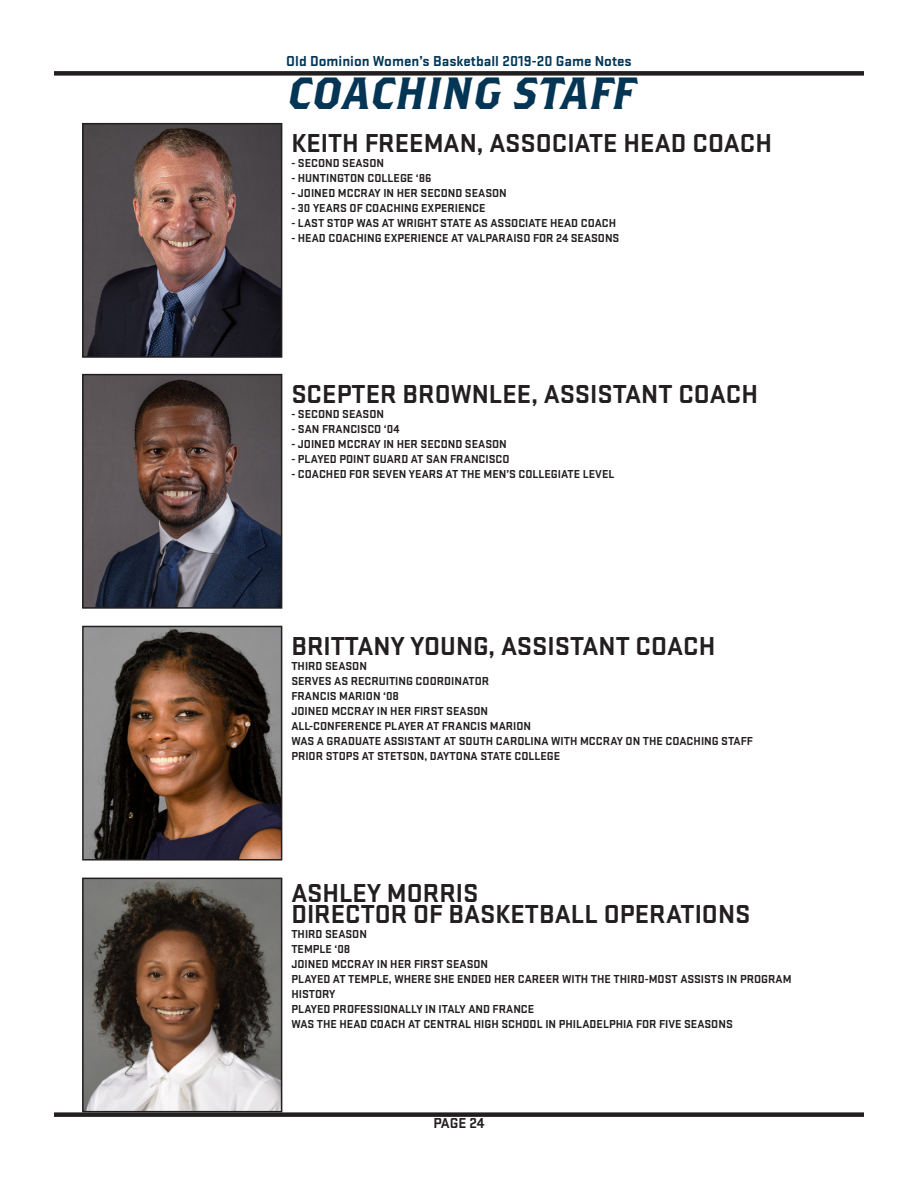
<style>
.page{position:relative;width:918px;height:1188px;background:#fff}
.page>*{position:absolute;margin:0;border:0;box-sizing:border-box;transform-origin:0 0}
.t1{font:italic 45px "Brothers";color:#043555}
.Records_text{font:700 27px "Stratum 2";color:#231f20}
.t2{font:700 15px "Stratum 2";color:#043555}
.t3{font:700 15px "Stratum 2";letter-spacing:-.015em;color:#231f20}
.Records_text-2{font:700 12px/15px "Stratum 2";color:#231f20}
</style>
<div class="page">
<div style="left:54px;top:1112px;width:810px;height:5px;background:#231f20"></div>
<div style="left:54px;top:71px;width:810px;height:5px;background:#231f20"></div>
<img style="left:85px;top:126px;width:194px;height:229px">
<div style="left:82px;top:123px;width:200px;height:235px;border:2px solid #231f20"></div>
<img style="left:85px;top:377px;width:194px;height:229px">
<div style="left:82px;top:374px;width:200px;height:235px;border:2px solid #231f20"></div>
<img style="left:85px;top:629px;width:194px;height:229px">
<div style="left:82px;top:626px;width:200px;height:235px;border:2px solid #231f20"></div>
<img style="left:85px;top:881px;width:194px;height:228px">
<div style="left:82px;top:878px;width:200px;height:234px;border:2px solid #231f20"></div>
<p class="t2" style="left:286px;top:50px;width:347px">Old Dominion Women’s Basketball 2019-20 Game Notes</p>
<p class="t1" style="left:285px;top:66px;width:359px">COACHING STAFF</p>
<p class="Records_text" style="left:291px;top:124px;width:482px">KEITH FREEMAN, ASSOCIATE HEAD COACH</p>
<p class="Records_text-2" style="left:291px;top:154px;width:94px">- SECOND SEASON</p>
<p class="Records_text-2" style="left:291px;top:169px;width:142px">- HUNTINGTON COLLEGE ‘86</p>
<p class="Records_text-2" style="left:291px;top:184px;width:217px">- JOINED MCCRAY IN HER SECOND SEASON</p>
<p class="Records_text-2" style="left:291px;top:199px;width:196px">- 30 YEARS OF COACHING EXPERIENCE</p>
<p class="Records_text-2" style="left:291px;top:214px;width:326px">- LAST STOP WAS AT WRIGHT STATE AS ASSOCIATE HEAD COACH</p>
<p class="Records_text-2" style="left:291px;top:229px;width:330px">- HEAD COACHING EXPERIENCE AT VALPARAISO FOR 24 SEASONS</p>
<p class="Records_text" style="left:291px;top:375px;width:468px">SCEPTER BROWNLEE, ASSISTANT COACH</p>
<p class="Records_text-2" style="left:291px;top:406px;width:94px">- SECOND SEASON</p>
<p class="Records_text-2" style="left:291px;top:421px;width:110px">- SAN FRANCISCO ‘04</p>
<p class="Records_text-2" style="left:291px;top:436px;width:217px">- JOINED MCCRAY IN HER SECOND SEASON</p>
<p class="Records_text-2" style="left:291px;top:451px;width:220px">- PLAYED POINT GUARD AT SAN FRANCISCO</p>
<p class="Records_text-2" style="left:291px;top:466px;width:325px">- COACHED FOR SEVEN YEARS AT THE MEN’S COLLEGIATE LEVEL</p>
<p class="Records_text" style="left:291px;top:627px;width:426px">BRITTANY YOUNG, ASSISTANT COACH</p>
<p class="Records_text-2" style="left:291px;top:658px;width:77px">THIRD SEASON</p>
<p class="Records_text-2" style="left:291px;top:673px;width:199px">SERVES AS RECRUITING COORDINATOR</p>
<p class="Records_text-2" style="left:291px;top:688px;width:109px">FRANCIS MARION ‘08</p>
<p class="Records_text-2" style="left:291px;top:703px;width:198px">JOINED MCCRAY IN HER FIRST SEASON</p>
<p class="Records_text-2" style="left:291px;top:718px;width:241px">ALL-CONFERENCE PLAYER AT FRANCIS MARION</p>
<p class="Records_text-2" style="left:291px;top:733px;width:463px">WAS A GRADUATE ASSISTANT AT SOUTH CAROLINA WITH MCCRAY ON THE COACHING STAFF</p>
<p class="Records_text-2" style="left:291px;top:748px;width:270px">PRIOR STOPS AT STETSON, DAYTONA STATE COLLEGE</p>
<p class="Records_text" style="left:291px;top:875px;width:189px">ASHLEY MORRIS</p>
<p class="Records_text" style="left:291px;top:896px;width:461px">DIRECTOR OF BASKETBALL OPERATIONS</p>
<p class="Records_text-2" style="left:291px;top:926px;width:77px">THIRD SEASON</p>
<p class="Records_text-2" style="left:291px;top:941px;width:61px">TEMPLE ‘08</p>
<p class="Records_text-2" style="left:291px;top:956px;width:198px">JOINED MCCRAY IN HER FIRST SEASON</p>
<p class="Records_text-2" style="left:291px;top:971px;width:502px">PLAYED AT TEMPLE, WHERE SHE ENDED HER CAREER WITH THE THIRD-MOST ASSISTS IN PROGRAM<br>HISTORY</p>
<p class="Records_text-2" style="left:291px;top:1001px;width:244px">PLAYED PROFESSIONALLY IN ITALY AND FRANCE</p>
<p class="Records_text-2" style="left:291px;top:1016px;width:443px">WAS THE HEAD COACH AT CENTRAL HIGH SCHOOL IN PHILADELPHIA FOR FIVE SEASONS</p>
<p class="t3" style="left:433px;top:1113px;width:53px">PAGE 24</p>
</div>
